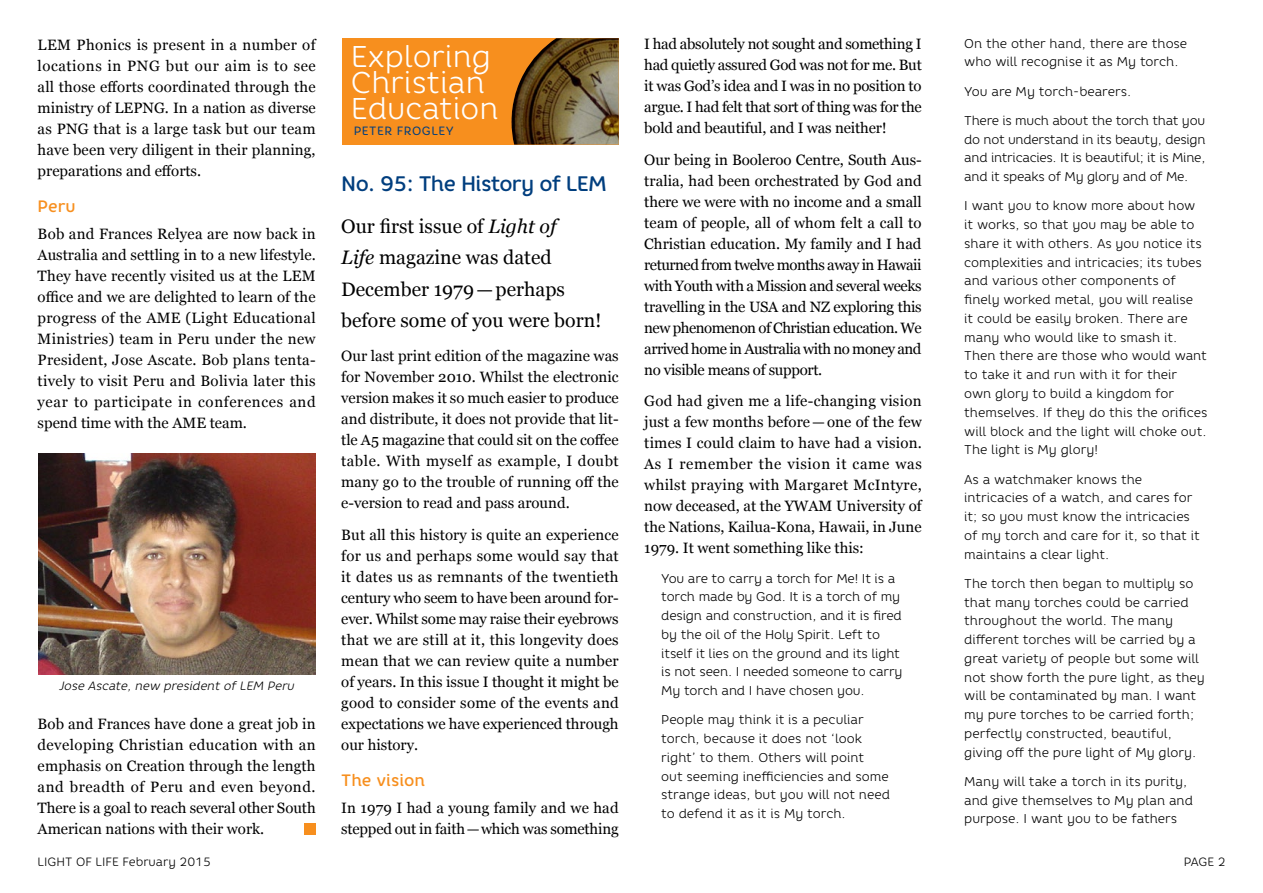
<style>
.page{position:relative;width:1263px;height:893px;background:#fff}
.page>*{position:absolute;margin:0;border:0;box-sizing:border-box;transform-origin:0 0}
.t1{font:300 30px/26.1px "Core Rhino 35";color:#fff}
.t2{font:500 21px "Core Rhino 55";letter-spacing:-.03em;color:#003e7e}
.t3{font:19.5px/31.5px "Georgia";color:#000}
.t4{font:500 16.5px "Core Rhino 55";color:#f78f1e}
.t5{font:15px/21px "Georgia";color:#000;text-align:justify}
.t6{font:300 12.75px/18.8px "Core Rhino 35";color:#000}
.t7{font:italic 300 12px "Core Rhino 35";color:#000}
.t8{font:300 12px "Core Rhino 35";color:#000}
.t9{font:12px "Core Rhino 45";letter-spacing:.04em;color:#003e7e}
.s1{font-style:italic}
</style>
<div class="page">
<div style="left:304px;top:823px;width:12px;height:11px;background:#f78f1e"></div>
<div style="left:342px;top:38px;width:277px;height:107px;background:#f78f1e"></div>
<img style="left:511px;top:38px;width:108px;height:107px">
<img style="left:38px;top:453px;width:278px;height:221px">
<p class="t5" style="left:38px;top:34px;width:280px">LEM Phonics is present in a number of locations in PNG but our aim is to see all those efforts coordinated through the ministry of LEPNG. In a nation as diverse as PNG that is a large task but our team have been very diligent in their planning, preparations and efforts.</p>
<p class="t4" style="left:38px;top:196px;width:40px">Peru</p>
<p class="t5" style="left:38px;top:223px;width:280px">Bob and Frances Relyea are now back in Australia and settling in to a new lifestyle.<br>They have recently visited us at the LEM office and we are delighted to learn of the progress of the AME (Light Educational Ministries) team in Peru under the new President, Jose Ascate. Bob plans tenta&shy;tively to visit Peru and Bolivia later this year to participate in conferences and spend time with the AME team.</p>
<p class="t7" style="left:59px;top:679px;width:237px">Jose Ascate, new president of LEM Peru</p>
<p class="t5" style="left:38px;top:714px;width:280px">Bob and Frances have done a great job in developing Christian education with an emphasis on Creation through the length and breadth of Peru and even beyond.<br>There is a goal to reach several other South American nations with their work.</p>
<h1 class="t1" style="left:351px;top:43px;width:149px">Exploring<br>Christian<br>Education</h1>
<p class="t9" style="left:354px;top:123px;width:101px">PETER FROGLEY</p>
<h2 class="t2" style="left:341px;top:170px;width:267px">No. 95: The History of LEM</h2>
<h3 class="t3" style="left:341px;top:211px;width:262px">Our first issue of <span class="s1">Light of<br>Life</span> magazine was dated<br>December 1979—perhaps before some of you were born!</h3>
<p class="t5" style="left:341px;top:346px;width:279px">Our last print edition of the magazine was for November 2010. Whilst the electronic version makes it so much easier to produce and distribute, it does not provide that lit&shy;tle A5 magazine that could sit on the coffee table. With myself as example, I doubt many go to the trouble of running off the e-version to read and pass around.</p>
<p class="t5" style="left:341px;top:524px;width:279px">But all this history is quite an experience for us and perhaps some would say that it dates us as remnants of the twentieth century who seem to have been around for&shy;ever. Whilst some may raise their eyebrows that we are still at it, this longevity does mean that we can review quite a number of years. In this issue I thought it might be good to consider some of the events and expectations we have experienced through our history.</p>
<p class="t4" style="left:341px;top:770px;width:85px">The vision</p>
<p class="t5" style="left:341px;top:797px;width:279px">In 1979 I had a young family and we had stepped out in faith—which was something</p>
<p class="t5" style="left:644px;top:34px;width:279px">I had absolutely not sought and something I had quietly assured God was not for me. But it was God’s idea and I was in no position to argue. I had felt that sort of thing was for the bold and beautiful, and I was neither!</p>
<p class="t5" style="left:644px;top:149px;width:279px">Our being in Booleroo Centre, South Aus&shy;tralia, had been orchestrated by God and there we were with no income and a small team of people, all of whom felt a call to Christian education. My family and I had returned from twelve months away in Hawaii with Youth with a Mission and several weeks travelling in the USA and NZ exploring this new phenomenon of Christian education. We arrived home in Australia with no money and no visible means of support.</p>
<p class="t5" style="left:644px;top:391px;width:279px">God had given me a life-changing vision just a few months before—one of the few times I could claim to have had a vision.<br>As I remember the vision it came was whilst praying with Margaret McIntyre, now deceased, at the YWAM University of the Nations, Kailua-Kona, Hawaii, in June 1979. It went something like this:</p>
<p class="t6" style="left:661px;top:568px;width:243px">You are to carry a torch for Me! It is a torch made by God. It is a torch of my design and construction, and it is fired by the oil of the Holy Spirit. Left to itself it lies on the ground and its light is not seen. I needed someone to carry My torch and I have chosen you.</p>
<p class="t6" style="left:661px;top:710px;width:230px">People may think it is a peculiar torch, because it does not ‘look right’ to them. Others will point<br>out seeming inefficiencies and some strange ideas, but you will not need to defend it as it is My torch.</p>
<p class="t6" style="left:964px;top:34px;width:225px">On the other hand, there are those who will recognise it as My torch.</p>
<p class="t6" style="left:964px;top:82px;width:168px">You are My torch-bearers.</p>
<p class="t6" style="left:964px;top:111px;width:243px;text-align:justify">There is much about the torch that you do not understand in its beauty, design and intricacies. It is beautiful; it is Mine, and it speaks of My glory and of Me.</p>
<p class="t6" style="left:964px;top:196px;width:245px">I want you to know more about how it works, so that you may be able to share it with others. As you notice its complexities and intricacies; its tubes and various other components of finely worked metal, you will realise<br>it could be easily broken. There are many who would like to smash it.<br>Then there are those who would want to take it and run with it for their own glory to build a kingdom for themselves. If they do this the orifices will block and the light will choke out.<br>The light is My glory!</p>
<p class="t6" style="left:964px;top:469px;width:237px">As a watchmaker knows the intricacies of a watch, and cares for it; so you must know the intricacies of my torch and care for it, so that it maintains a clear light.</p>
<p class="t6" style="left:964px;top:574px;width:242px">The torch then began to multiply so that many torches could be carried throughout the world. The many different torches will be carried by a great variety of people but some will not show forth the pure light, as they will be contaminated by man. I want my pure torches to be carried forth; perfectly constructed, beautiful, giving off the pure light of My glory.</p>
<p class="t6" style="left:964px;top:772px;width:230px">Many will take a torch in its purity, and give themselves to My plan and purpose. I want you to be fathers</p>
<p class="t8" style="left:38px;top:855px;width:175px">LIGHT OF LIFE February 2015</p>
<p class="t8" style="left:1184px;top:855px;width:44px">PAGE 2</p>
</div>
